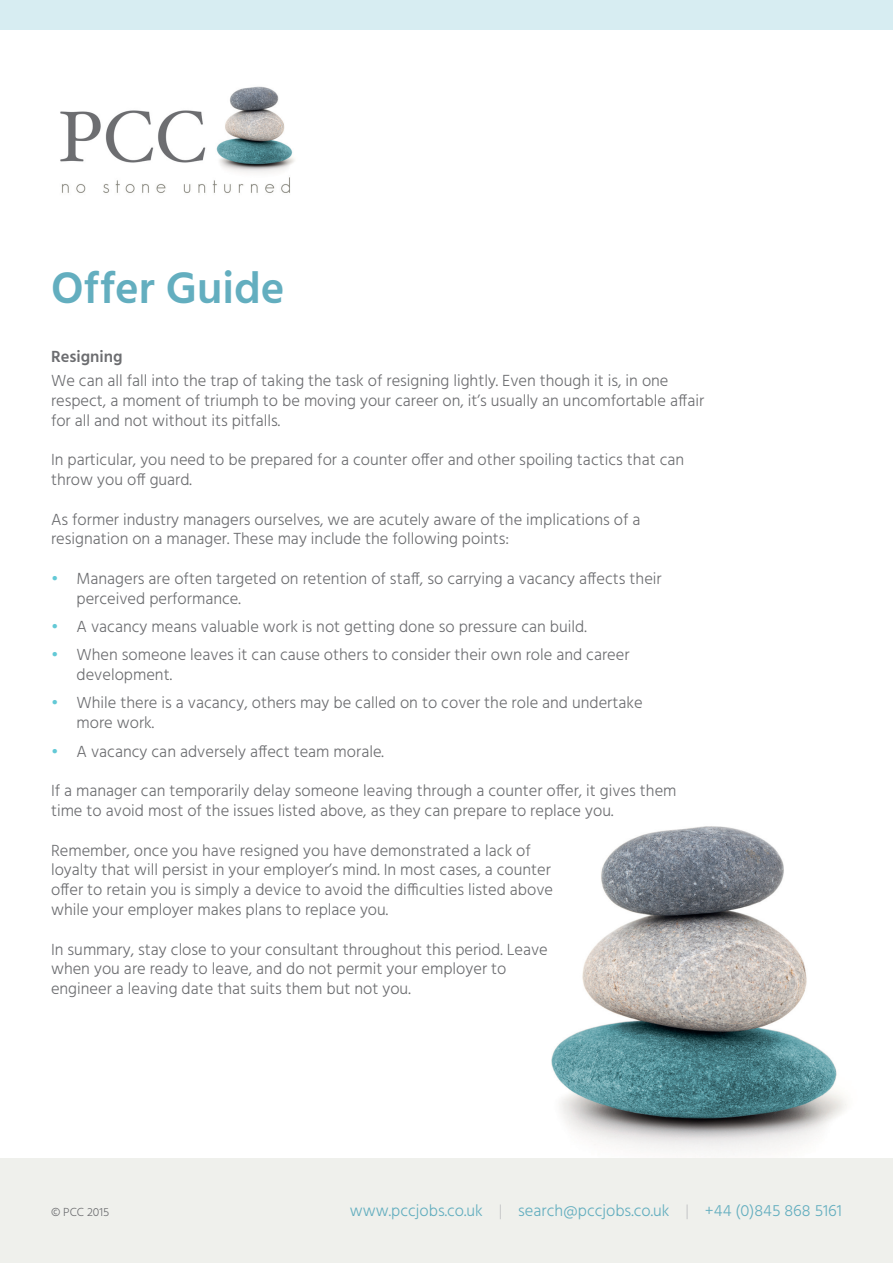
<style>
.page{position:relative;width:893px;height:1263px;background:#fff}
.page>*{position:absolute;margin:0;border:0;box-sizing:border-box;transform-origin:0 0}
.t1{font:600 45px "Hind";color:#63aebf}
.t2{font:300 16.5px/19.8px "Hind";color:#6c6d70}
.t3{font:300 16.5px "Hind";color:#63aebf}
.t4{font:600 16.5px "Hind";color:#6c6d70}
.t5{font:300 12px "Hind";color:#6c6d70}
.s1{color:#63c9d6}
.s2{color:#c1c2c4}
</style>
<div class="page">
<img style="left:505px;top:826px;width:388px;height:333px">
<img style="left:60px;top:86px;width:235px;height:107px">
<div style="left:0;top:0;width:893px;height:30px;background:#d7edf2"></div>
<div style="left:0;top:1159px;width:893px;height:104px;background:#eff0ec"></div>
<p class="t1" style="left:51px;top:262px;width:235px">Offer Guide</p>
<p class="t4" style="left:51px;top:346px;width:73px">Resigning</p>
<p class="t2" style="left:51px;top:372px;width:655px">We can all fall into the trap of taking the task of resigning lightly. Even though it is, in one respect, a moment of triumph to be moving your career on, it’s usually an uncomfortable affair for all and not without its pitfalls.</p>
<p class="t2" style="left:51px;top:451px;width:635px">In particular, you need to be prepared for a counter offer and other spoiling tactics that can throw you off guard.</p>
<p class="t2" style="left:51px;top:510px;width:591px">As former industry managers ourselves, we are acutely aware of the implications of a resignation on a manager. These may include the following points:</p>
<p class="t2" style="left:77px;top:570px;width:587px;text-indent:-26px"><span class="s1">•</span> Managers are often targeted on retention of staff, so carrying a vacancy affects their perceived performance.</p>
<p class="t2" style="left:51px;top:618px;width:537px"><span class="s1">•</span> A vacancy means valuable work is not getting done so pressure can build.</p>
<p class="t2" style="left:77px;top:646px;width:554px;text-indent:-26px"><span class="s1">•</span> When someone leaves it can cause others to consider their own role and career development.</p>
<p class="t2" style="left:77px;top:694px;width:568px;text-indent:-26px"><span class="s1">•</span> While there is a vacancy, others may be called on to cover the role and undertake more work.</p>
<p class="t2" style="left:51px;top:742px;width:334px"><span class="s1">•</span> A vacancy can adversely affect team morale.</p>
<p class="t2" style="left:51px;top:782px;width:627px">If a manager can temporarily delay someone leaving through a counter offer, it gives them time to avoid most of the issues listed above, as they can prepare to replace you.</p>
<p class="t2" style="left:51px;top:841px;width:504px">Remember, once you have resigned you have demonstrated a lack of loyalty that will persist in your employer’s mind. In most cases, a counter offer to retain you is simply a device to avoid the difficulties listed above while your employer makes plans to replace you.</p>
<p class="t2" style="left:51px;top:940px;width:498px">In summary, stay close to your consultant throughout this period. Leave when you are ready to leave, and do not permit your employer to engineer a leaving date that suits them but not you.</p>
<p class="t5" style="left:51px;top:1204px;width:60px">© PCC 2015</p>
<p class="t3" style="left:350px;top:1200px;width:494px">www.pccjobs.co.uk <span class="s2">|</span> search@pccjobs.co.uk <span class="s2">|</span> +44 (0)845 868 5161</p>
</div>
